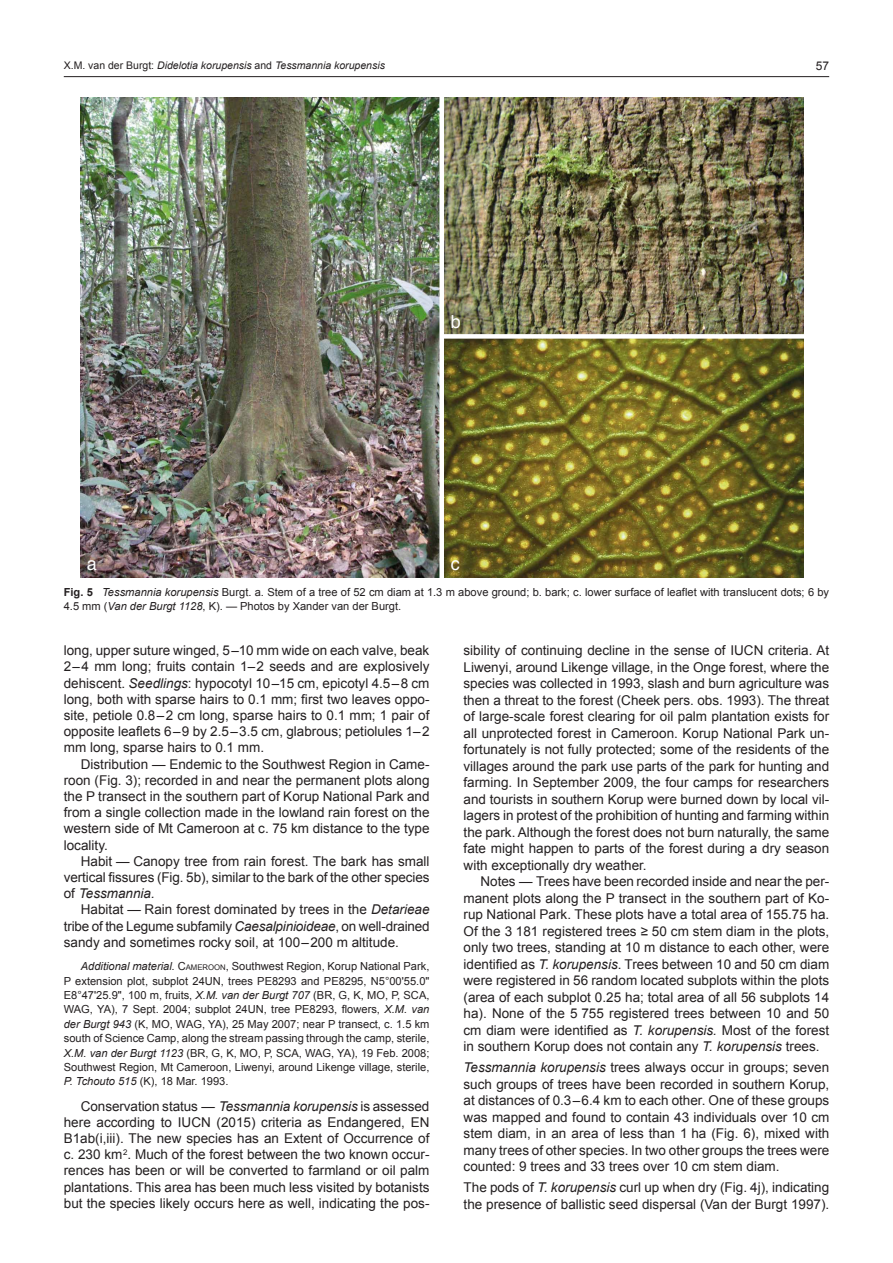
<style>
.page{position:relative;width:893px;height:1263px;background:#fff}
.page>*{position:absolute;margin:0;border:0;box-sizing:border-box;transform-origin:0 0}
.t1{font:18px "Helvetica";color:#fff}
.t2{font:13.5px/16.5px "Arial";color:#231f20;text-align:justify}
.t3{font:12px "Arial";color:#231f20}
.t4{font:11.1px/14.4px "Arial";color:#231f20}
.t5{font:italic 10.5px "Arial";color:#231f20}
.s1{font-style:normal}
.s2{font-weight:700}
.s3{font-style:italic}
.s4{font-style:inherit}
.s5{font-size:7.8px}
</style>
<div class="page">
<hr style="left:64px;top:76px;width:765px;height:1px;background:#231f20">
<img style="left:80px;top:98px;width:723px;height:480px">
<div style="left:439px;top:95px;width:5px;height:493px;background:#fff"></div>
<div style="left:441px;top:334px;width:372px;height:5px;background:#fff"></div>
<p class="t5" style="left:64px;top:58px;width:323px"><span class="s1">X.M. van der Burgt:</span> Didelotia korupensis <span class="s1">and</span> Tessmannia korupensis</p>
<p class="t3" style="left:816px;top:58px;width:15px">57</p>
<h1 class="t1" style="left:451px;top:308px;width:12px">b</h1>
<h1 class="t1" style="left:451px;top:549px;width:10px">c</h1>
<h1 class="t1" style="left:87px;top:550px;width:12px">a</h1>
<p class="t4" style="left:64px;top:585px;width:767px"><span class="s2">Fig. 5</span> <span class="s3">Tessmannia korupensis</span> Burgt. a. Stem of a tree of 52 cm diam at 1.3 m above ground; b. bark; c. lower surface of leaflet with translucent dots; 6 by<br>4.5 mm (<span class="s3">Van der Burgt 1128</span>, K). — Photos by Xander van der Burgt.</p>
<p class="t2" style="left:64px;top:642px;width:367px">long, upper suture winged, 5–10 mm wide on each valve, beak 2–4 mm long; fruits contain 1–2 seeds and are explosively dehiscent. <span class="s3">Seedlings</span>: hypocotyl 10–15 cm, epicotyl 4.5–8 cm long, both with sparse hairs to 0.1 mm; first two leaves oppo&shy;site, petiole 0.8–2 cm long, sparse hairs to 0.1 mm; 1 pair of opposite leaflets 6–9 by 2.5–3.5 cm, glabrous; petiolules 1–2 mm long, sparse hairs to 0.1 mm.</p>
<p class="t2" style="left:64px;top:756px;width:367px;text-indent:17px">Distribution — Endemic to the Southwest Region in Came&shy;roon (Fig. 3); recorded in and near the permanent plots along the P transect in the southern part of Korup National Park and from a single collection made in the lowland rain forest on the western side of Mt Cameroon at c. 75 km distance to the type locality.</p>
<p class="t2" style="left:64px;top:853px;width:367px;text-indent:17px">Habit — Canopy tree from rain forest. The bark has small vertical fissures (Fig. 5b), similar to the bark of the other species of <span class="s3">Tessmannia.</span></p>
<p class="t2" style="left:64px;top:902px;width:367px;text-indent:17px">Habitat — Rain forest dominated by trees in the <span class="s3">Detarieae </span>tribe of the Legume subfamily <span class="s3">Caesalpinioideae</span>, on well-drained sandy and sometimes rocky soil, at 100–200 m altitude.</p>
<p class="t4" style="left:64px;top:959px;width:367px;text-align:justify;text-indent:17px"><span class="s3">Additional material.</span> <span class="s4">C</span><span class="s5">AMEROON</span>, Southwest Region, Korup National Park, P extension plot, subplot 24UN, trees PE8293 and PE8295, N5°00'55.0" E8°47'25.9", 100 m, fruits, <span class="s3">X.M. van der Burgt 707</span> (BR, G, K, MO, P, SCA, WAG, YA), 7 Sept. 2004; subplot 24UN, tree PE8293, flowers, <span class="s3">X.M. van der Burgt 943</span> (K, MO, WAG, YA), 25 May 2007; near P transect, c. 1.5 km south of Science Camp, along the stream passing through the camp, sterile, <span class="s3">X.M. van der Burgt 1123</span> (BR, G, K, MO, P, SCA, WAG, YA), 19 Feb. 2008; Southwest Region, Mt Cameroon, Liwenyi, around Likenge village, sterile, <span class="s3">P. Tchouto 515</span> (K), 18 Mar. 1993.</p>
<p class="t2" style="left:64px;top:1098px;width:367px;text-indent:17px">Conservation status — <span class="s3">Tessmannia korupensis</span> is assessed here according to IUCN (2015) criteria as Endangered, EN B1ab(i,iii). The new species has an Extent of Occurrence of c. 230 km<sup>2</sup>. Much of the forest between the two known occur&shy;rences has been or will be converted to farmland or oil palm plantations. This area has been much less visited by botanists but the species likely occurs here as well, indicating the pos-</p>
<p class="t2" style="left:463px;top:642px;width:367px">sibility of continuing decline in the sense of IUCN criteria. At Liwenyi, around Likenge village, in the Onge forest, where the species was collected in 1993, slash and burn agriculture was then a threat to the forest (Cheek pers. obs. 1993). The threat of large-scale forest clearing for oil palm plantation exists for all unprotected forest in Cameroon. Korup National Park un&shy;fortunately is not fully protected; some of the residents of the villages around the park use parts of the park for hunting and farming. In September 2009, the four camps for researchers and tourists in southern Korup were burned down by local vil&shy;lagers in protest of the prohibition of hunting and farming within the park. Although the forest does not burn naturally, the same fate might happen to parts of the forest during a dry season with exceptionally dry weather.</p>
<p class="t2" style="left:464px;top:873px;width:367px;text-indent:17px">Notes — Trees have been recorded inside and near the per&shy;manent plots along the P transect in the southern part of Ko&shy;rup National Park. These plots have a total area of 155.75 ha.<br>Of the 3 181 registered trees ≥ 50 cm stem diam in the plots, only two trees, standing at 10 m distance to each other, were identified as <span class="s3">T. korupensis</span>. Trees between 10 and 50 cm diam were registered in 56 random located subplots within the plots (area of each subplot 0.25 ha; total area of all 56 subplots 14 ha). None of the 5 755 registered trees between 10 and 50 cm diam were identified as <span class="s3">T. korupensis.</span> Most of the forest in southern Korup does not contain any <span class="s3">T. korupensis</span> trees.</p>
<p class="t2" style="left:464px;top:1059px;width:367px"><span class="s3">Tessmannia korupensis</span> trees always occur in groups; seven such groups of trees have been recorded in southern Korup, at distances of 0.3–6.4 km to each other. One of these groups was mapped and found to contain 43 individuals over 10 cm stem diam, in an area of less than 1 ha (Fig. 6), mixed with many trees of other species. In two other groups the trees were counted: 9 trees and 33 trees over 10 cm stem diam.</p>
<p class="t2" style="left:464px;top:1179px;width:367px">The pods of <span class="s3">T. korupensis</span> curl up when dry (Fig. 4j), indicating the presence of ballistic seed dispersal (Van der Burgt 1997).</p>
</div>
